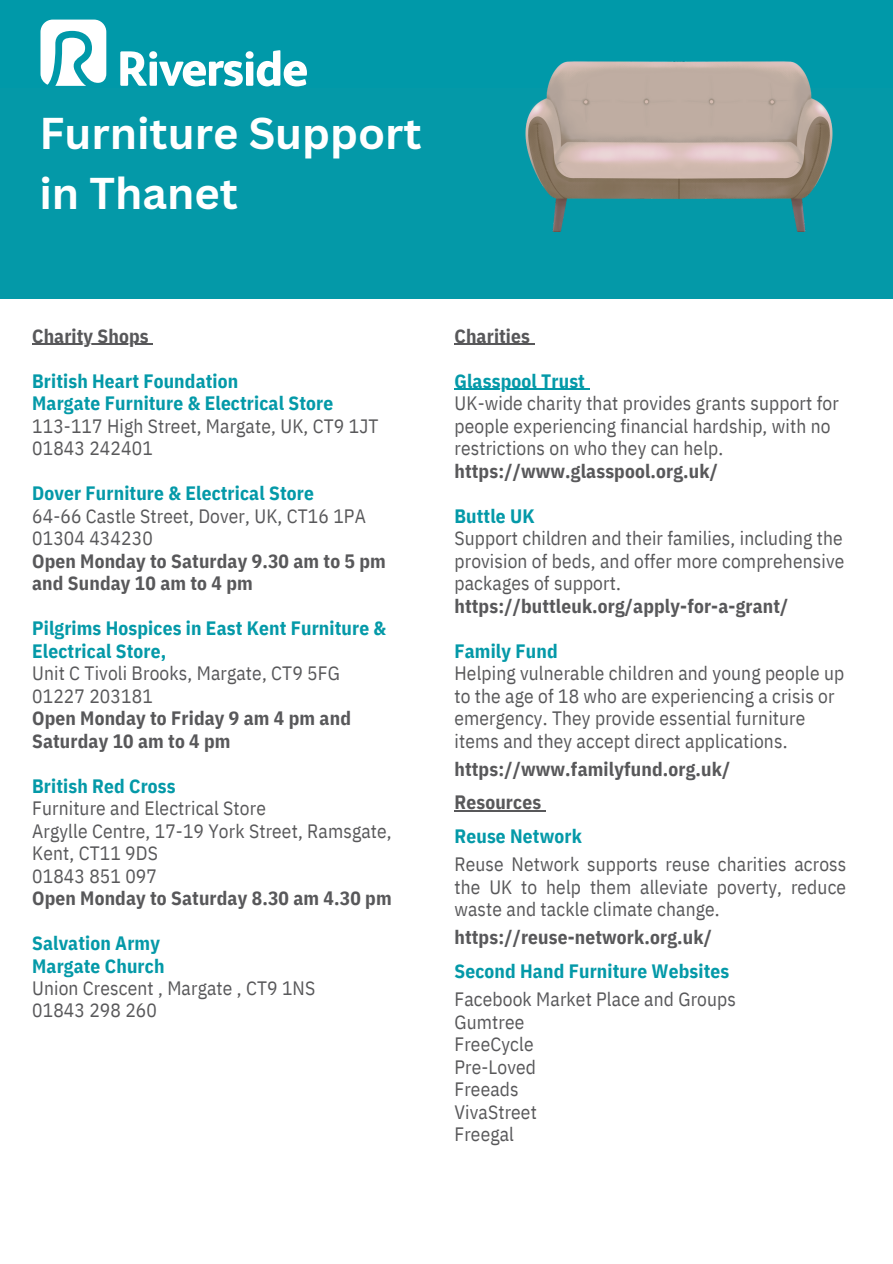
<style>
.page{position:relative;width:893px;height:1264px;background:#fff}
.page>*{position:absolute;margin:0;border:0;box-sizing:border-box;transform-origin:0 0}
.t1{font:700 43.35px "Canva Sans";color:#fff}
.t2{font:19.35px/22.5px "IBM Plex Sans Cond";letter-spacing:.01em;color:#58585a}
.t3{font:700 19.35px/22.5px "IBM Plex Sans Cond";letter-spacing:.01em;color:#58585a}
.t4{font:700 19.35px/22.5px "IBM Plex Sans Cond";letter-spacing:.01em;color:#0499a8}
</style>
<div class="page">
<hr style="left:32px;top:344px;width:117px;height:1px;background:#58585a">
<hr style="left:454px;top:344px;width:76px;height:1px;background:#58585a">
<hr style="left:454px;top:389px;width:83px;height:1px;background:#0499a8">
<hr style="left:537px;top:389px;width:48px;height:1px;background:#0499a8">
<hr style="left:454px;top:810px;width:87px;height:1px;background:#58585a">
<div style="left:0;top:0;width:892px;height:139px;background:#0099a9"></div>
<svg style="left:120px;top:50px;width:187px;height:36px"></svg>
<svg style="left:40px;top:20px;width:66px;height:66px"></svg>
<svg style="left:0;top:88px;width:892px;height:211px;fill:#0499a8"></svg>
<p class="t1" style="left:39px;top:103px;width:434px">Furniture Support in</p>
<p class="t1" style="left:39px;top:162px;width:200px">in Thanet</p>
<p class="t3" style="left:32px;top:324px;width:118px">Charity Shops</p>
<p class="t4" style="left:32px;top:369px;width:207px">British Heart Foundation</p>
<p class="t4" style="left:32px;top:391px;width:302px">Margate Furniture &amp; Electrical Store</p>
<p class="t2" style="left:32px;top:414px;width:348px">113-117 High Street, Margate, UK, CT9 1JT</p>
<p class="t2" style="left:32px;top:436px;width:122px">01843 242401</p>
<p class="t4" style="left:32px;top:481px;width:283px">Dover Furniture &amp; Electrical Store</p>
<p class="t2" style="left:32px;top:504px;width:335px">64-66 Castle Street, Dover, UK, CT16 1PA</p>
<p class="t2" style="left:32px;top:526px;width:122px">01304 434230</p>
<p class="t3" style="left:32px;top:549px;width:355px">Open Monday to Saturday 9.30 am to 5 pm and Sunday 10 am to 4 pm</p>
<p class="t4" style="left:32px;top:616px;width:355px">Pilgrims Hospices in East Kent Furniture &amp;<br>Electrical Store,</p>
<p class="t2" style="left:32px;top:661px;width:309px">Unit C Tivoli Brooks, Margate, CT9 5FG</p>
<p class="t2" style="left:32px;top:684px;width:122px">01227 203181</p>
<p class="t3" style="left:32px;top:706px;width:320px">Open Monday to Friday 9 am 4 pm and</p>
<p class="t3" style="left:32px;top:729px;width:200px">Saturday 10 am to 4 pm</p>
<p class="t4" style="left:32px;top:774px;width:145px">British Red Cross</p>
<p class="t2" style="left:32px;top:796px;width:235px">Furniture and Electrical Store</p>
<p class="t2" style="left:32px;top:819px;width:361px">Argylle Centre, 17-19 York Street, Ramsgate,<br>Kent, CT11 9DS</p>
<p class="t2" style="left:32px;top:864px;width:126px">01843 851 097</p>
<p class="t3" style="left:32px;top:886px;width:361px">Open Monday to Saturday 8.30 am 4.30 pm</p>
<p class="t4" style="left:32px;top:931px;width:129px">Salvation Army</p>
<p class="t4" style="left:32px;top:954px;width:134px">Margate Church</p>
<p class="t2" style="left:32px;top:976px;width:284px">Union Crescent , Margate , CT9 1NS</p>
<p class="t2" style="left:32px;top:998px;width:126px">01843 298 260</p>
<p class="t3" style="left:454px;top:324px;width:77px">Charities</p>
<p class="t4" style="left:454px;top:369px;width:132px">Glasspool Trust</p>
<p class="t2" style="left:454px;top:391px;width:386px">UK-wide charity that provides grants support for people experiencing financial hardship, with no restrictions on who they can help.</p>
<p class="t3" style="left:454px;top:459px;width:265px">https://www.glasspool.org.uk/</p>
<p class="t4" style="left:454px;top:504px;width:82px">Buttle UK</p>
<p class="t2" style="left:454px;top:526px;width:391px;text-align:justify">Support children and their families, including the provision of beds, and offer more comprehensive packages of support.</p>
<p class="t3" style="left:454px;top:594px;width:335px">https://buttleuk.org/apply-for-a-grant/</p>
<p class="t4" style="left:454px;top:639px;width:105px">Family Fund</p>
<p class="t2" style="left:454px;top:661px;width:391px">Helping vulnerable children and young people up to the age of 18 who are experiencing a crisis or emergency. They provide essential furniture items and they accept direct applications.</p>
<p class="t3" style="left:454px;top:757px;width:277px">https://www.familyfund.org.uk/</p>
<p class="t3" style="left:454px;top:791px;width:88px">Resources</p>
<p class="t4" style="left:454px;top:824px;width:129px">Reuse Network</p>
<p class="t2" style="left:454px;top:852px;width:393px;text-align:justify">Reuse Network supports reuse charities across the UK to help them alleviate poverty, reduce waste and tackle climate change.</p>
<p class="t3" style="left:454px;top:925px;width:259px">https://reuse-network.org.uk/</p>
<p class="t4" style="left:454px;top:959px;width:276px">Second Hand Furniture Websites</p>
<p class="t2" style="left:454px;top:987px;width:283px">Facebook Market Place and Groups</p>
<p class="t2" style="left:454px;top:1010px;width:71px">Gumtree</p>
<p class="t2" style="left:454px;top:1032px;width:81px">FreeCycle</p>
<p class="t2" style="left:454px;top:1055px;width:83px">Pre-Loved</p>
<p class="t2" style="left:454px;top:1077px;width:66px">Freeads</p>
<p class="t2" style="left:454px;top:1100px;width:84px">VivaStreet</p>
<p class="t2" style="left:454px;top:1122px;width:61px">Freegal</p>
</div>
